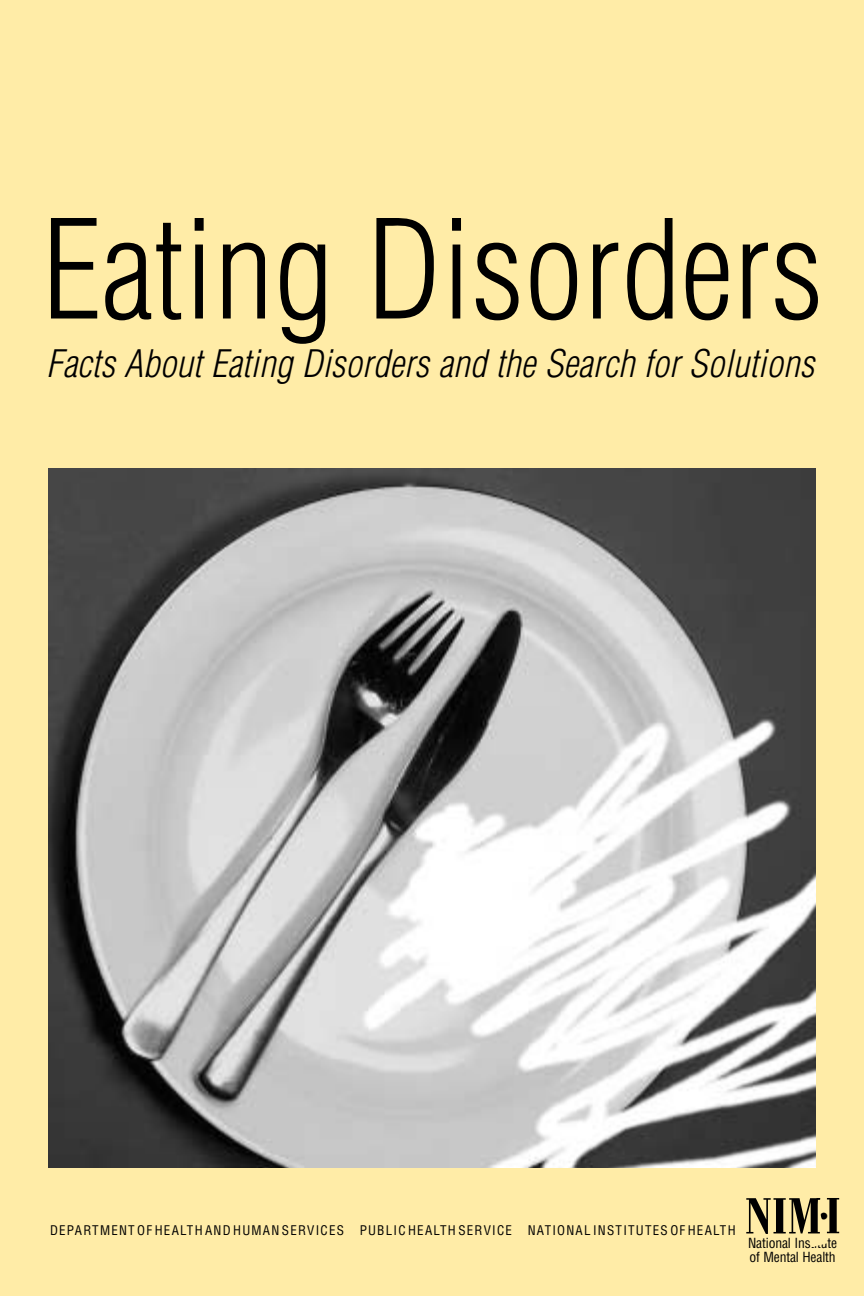
<style>
.page{position:relative;width:864px;height:1296px;background:#ffeca7}
.page>*{position:absolute;margin:0;border:0;box-sizing:border-box;transform-origin:0 0}
.t1{font:300 condensed 134px "Helvetica";color:#000}
.t2{font:700 condensed 54px "Bodoni BT";color:#000}
.t3{font:italic 300 condensed 37px "Helvetica";color:#000}
.t4{font:700 condensed 24px "Bodoni BT";color:#000}
.t5{font:condensed 13.6px "Helvetica";letter-spacing:-.01em;color:#000}
.t6{font:condensed 13px "Helvetica";letter-spacing:.095em;color:#000}
.s1{font-size:54px}
</style>
<div class="page">
<img style="left:48px;top:468px;width:768px;height:700px">
<p class="t1" style="left:42px;top:218px;width:783px">Eating Disorders</p>
<p class="t3" style="left:46px;top:349px;width:777px">Facts AboutEating Disorders and the Search forSolutions</p>
<p class="t6" style="left:50px;top:1225px;width:296px">DEPA RT MENT OF HEALTH AND HUMAN SERVICES</p>
<p class="t6" style="left:360px;top:1225px;width:154px">PUBLICHEALTH SERVICE</p>
<p class="t6" style="left:528px;top:1225px;width:209px">NATIONAL I NSTITUTES O F HEALTH</p>
<p class="t2" style="left:745px;top:1198px;width:98px">NIMI</p>
<p class="t4" style="left:806px;top:1209px;width:26px">•<span class="s1">I</span></p>
<p class="t5" style="left:748px;top:1238px;width:91px">National Institute</p>
<p class="t5" style="left:749px;top:1252px;width:88px">of Mental Health</p>
</div>
